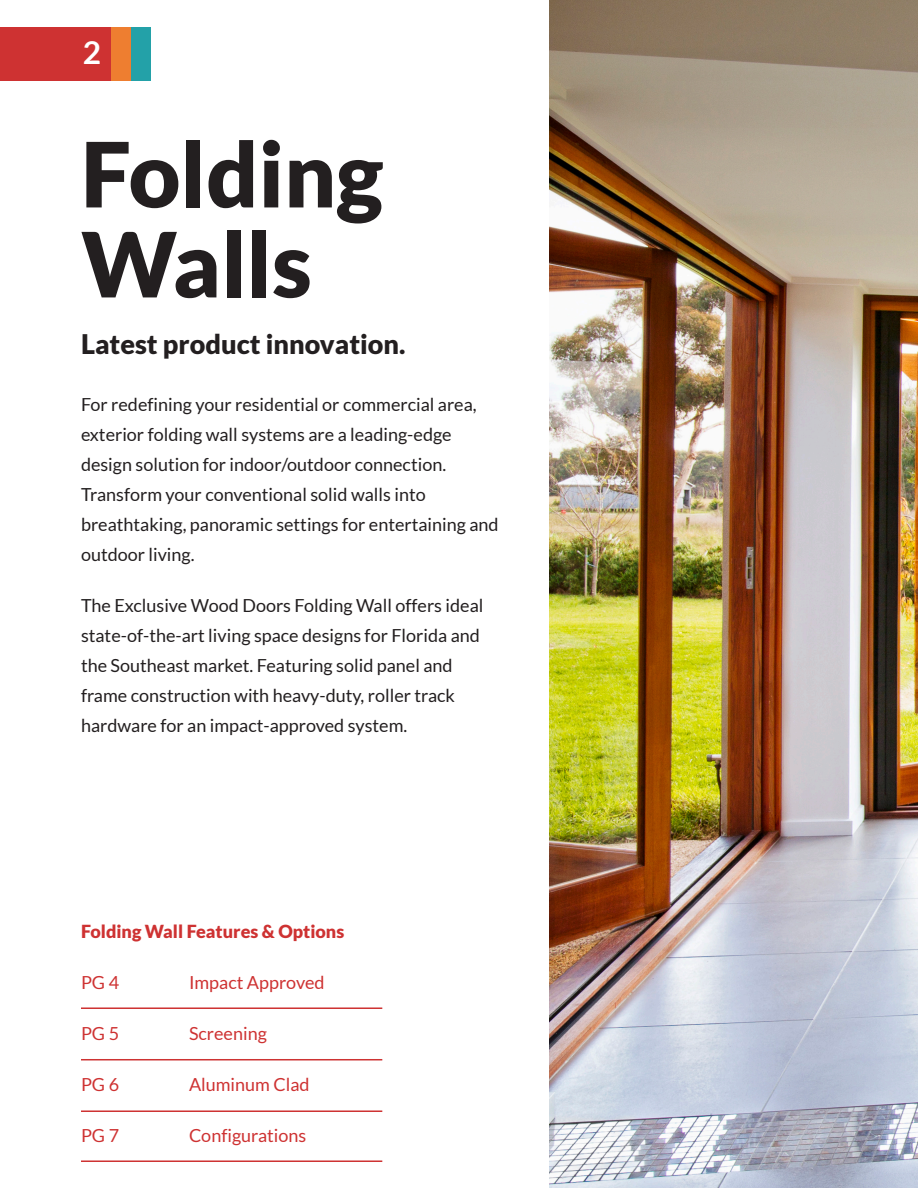
<style>
.page{position:relative;width:918px;height:1188px;background:#fff}
.page>*{position:absolute;margin:0;border:0;box-sizing:border-box;transform-origin:0 0}
.Headlines_feautures{font:900 90px/90px "Lato";color:#231f20}
.Subheadline{font:700 31.5px "Lato";color:#fff}
.t1{font:900 27px "Lato";color:#231f20}
.t2{font:18px/30px "Lato";color:#231f20}
.t3{font:18px "Lato";color:#ce3232}
.t4{font:900 18px "Lato";color:#ce3232}
</style>
<div class="page">
<img style="left:549px;top:0;width:369px;height:1188px">
<div style="left:0;top:27px;width:112px;height:54px;background:#ce3232"></div>
<div style="left:112px;top:27px;width:19px;height:54px;background:#ee7e30"></div>
<div style="left:131px;top:27px;width:20px;height:54px;background:#23a1a8"></div>
<hr style="left:81px;top:1007px;width:301px;height:2px;background:#ce3232">
<hr style="left:81px;top:1059px;width:301px;height:1px;background:#ce3232">
<hr style="left:81px;top:1110px;width:301px;height:2px;background:#ce3232">
<hr style="left:81px;top:1160px;width:301px;height:2px;background:#ce3232">
<p class="Subheadline" style="left:83px;top:34px;width:20px">2</p>
<p class="Headlines_feautures" style="left:81px;top:128px;width:304px">Folding<br>Walls</p>
<p class="t1" style="left:81px;top:329px;width:326px">Latest product innovation.</p>
<p class="t2" style="left:81px;top:390px;width:419px">For redefining your residential or commercial area, exterior folding wall systems are a leading-edge design solution for indoor/outdoor connection.<br>Transform your conventional solid walls into breathtaking, panoramic settings for entertaining and outdoor living.</p>
<p class="t2" style="left:81px;top:591px;width:404px">The Exclusive Wood Doors Folding Wall offers ideal state-of-the-art living space designs for Florida and the Southeast market. Featuring solid panel and frame construction with heavy-duty, roller track hardware for an impact-approved system.</p>
<p class="t4" style="left:81px;top:921px;width:265px">Folding Wall Features &amp; Options</p>
<p class="t3" style="left:81px;top:972px;width:40px">PG 4</p>
<p class="t3" style="left:189px;top:972px;width:137px">Impact Approved</p>
<p class="t3" style="left:81px;top:1023px;width:40px">PG 5</p>
<p class="t3" style="left:189px;top:1023px;width:79px">Screening</p>
<p class="t3" style="left:81px;top:1074px;width:40px">PG 6</p>
<p class="t3" style="left:189px;top:1074px;width:122px">Aluminum Clad</p>
<p class="t3" style="left:81px;top:1125px;width:40px">PG 7</p>
<p class="t3" style="left:189px;top:1125px;width:119px">Configurations</p>
</div>
